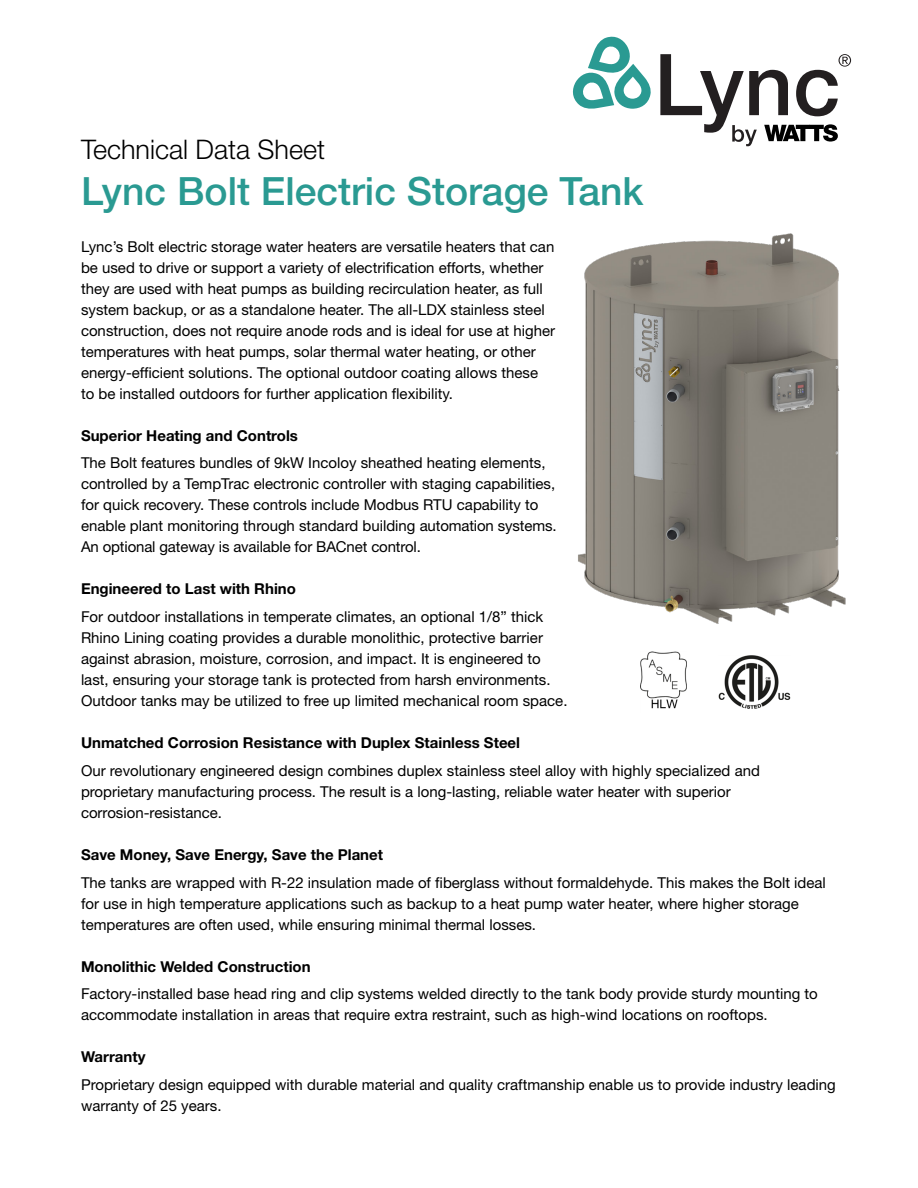
<style>
.page{position:relative;width:918px;height:1188px;background:#fff}
.page>*{position:absolute;margin:0;border:0;box-sizing:border-box;transform-origin:0 0}
.t1{font:500 39px "Helvetica Neue LT Std";color:#2a9a92}
.t2{font:300 27px "Helvetica Neue LT Std";color:#000}
.t3{font:15px/21px "Helvetica Neue LT Std";color:#000}
.t4{font:700 15px "Helvetica Neue LT Std";color:#000}
</style>
<div class="page">
<svg style="left:572px;top:36px;width:79px;height:73px"></svg>
<svg style="left:660px;top:54px;width:191px;height:92px"></svg>
<img style="left:578px;top:233px;width:268px;height:391px">
<img style="left:640px;top:652px;width:47px;height:57px">
<img style="left:718px;top:655px;width:72px;height:54px">
<p class="t2" style="left:81px;top:132px;width:246px">Technical Data Sheet</p>
<p class="t1" style="left:81px;top:168px;width:564px">Lync Bolt Electric Storage Tank</p>
<p class="t3" style="left:81px;top:236px;width:476px">Lync’s Bolt electric storage water heaters are versatile heaters that can be used to drive or support a variety of electrification efforts, whether they are used with heat pumps as building recirculation heater, as full system backup, or as a standalone heater. The all-LDX stainless steel construction, does not require anode rods and is ideal for use at higher temperatures with heat pumps, solar thermal water heating, or other energy-efficient solutions. The optional outdoor coating allows these to be installed outdoors for further application flexibility.</p>
<p class="t4" style="left:81px;top:426px;width:218px">Superior Heating and Controls</p>
<p class="t3" style="left:81px;top:452px;width:477px">The Bolt features bundles of 9kW Incoloy sheathed heating elements, controlled by a TempTrac electronic controller with staging capabilities, for quick recovery. These controls include Modbus RTU capability to enable plant monitoring through standard building automation systems.<br>An optional gateway is available for BACnet control.</p>
<p class="t4" style="left:81px;top:580px;width:216px">Engineered to Last with Rhino</p>
<p class="t3" style="left:81px;top:606px;width:488px">For outdoor installations in temperate climates, an optional 1/8” thick Rhino Lining coating provides a durable monolithic, protective barrier against abrasion, moisture, corrosion, and impact. It is engineered to last, ensuring your storage tank is protected from harsh environments.<br>Outdoor tanks may be utilized to free up limited mechanical room space.</p>
<p class="t4" style="left:81px;top:733px;width:441px">Unmatched Corrosion Resistance with Duplex Stainless Steel</p>
<p class="t3" style="left:81px;top:760px;width:680px">Our revolutionary engineered design combines duplex stainless steel alloy with highly specialized and proprietary manufacturing process. The result is a long-lasting, reliable water heater with superior corrosion-resistance.</p>
<p class="t4" style="left:81px;top:845px;width:304px">Save Money, Save Energy, Save the Planet</p>
<p class="t3" style="left:81px;top:872px;width:746px">The tanks are wrapped with R-22 insulation made of fiberglass without formaldehyde. This makes the Bolt ideal for use in high temperature applications such as backup to a heat pump water heater, where higher storage temperatures are often used, while ensuring minimal thermal losses.</p>
<p class="t4" style="left:81px;top:957px;width:231px">Monolithic Welded Construction</p>
<p class="t3" style="left:81px;top:983px;width:738px">Factory-installed base head ring and clip systems welded directly to the tank body provide sturdy mounting to accommodate installation in areas that require extra restraint, such as high-wind locations on rooftops.</p>
<p class="t4" style="left:81px;top:1048px;width:66px">Warranty</p>
<p class="t3" style="left:81px;top:1074px;width:756px">Proprietary design equipped with durable material and quality craftmanship enable us to provide industry leading warranty of 25 years.</p>
</div>
